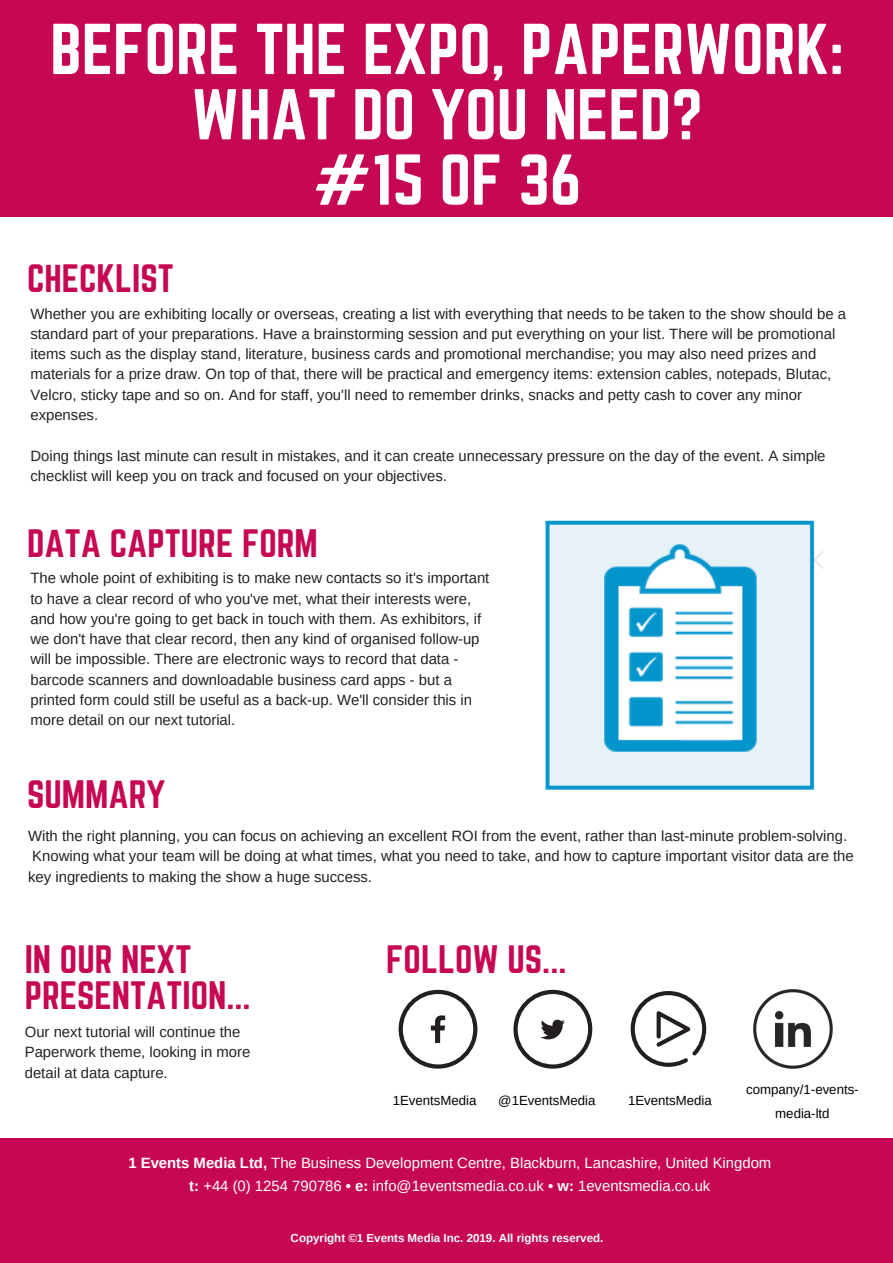
<style>
.page{position:relative;width:893px;height:1263px;background:#fff}
.page>*{position:absolute;margin:0;border:0;box-sizing:border-box;transform-origin:0 0}
.t1{font:62.85px/65.2px "Norwester";color:#fff;text-align:center}
.t2{font:34.8px/36px "Norwester";color:#c60751}
.t3{font:14.85px/20.2px "Arimo";color:#222}
.t4{font:14.85px/22.5px "Arimo";color:#fff;text-align:center}
.t5{font:13.2px/24.8px "Arimo";color:#000;text-align:center}
.t6{font:700 11.55px "Arimo";color:#fff}
.s1{font-weight:700}
</style>
<div class="page">
<div style="left:0;top:0;width:893px;height:216px;background:#c60751"></div>
<div style="left:0;top:1138px;width:893px;height:125px;background:#c60751"></div>
<svg style="left:631px;top:991px;width:75px;height:76px"></svg>
<svg style="left:513px;top:990px;width:79px;height:79px"></svg>
<svg style="left:399px;top:990px;width:78px;height:79px"></svg>
<img style="left:753px;top:989px;width:80px;height:80px">
<img style="left:545px;top:520px;width:277px;height:270px">
<h1 class="t1" style="left:50px;top:19px;width:795px">BEFORE THE EXPO, PAPERWORK:<br>WHAT DO YOU NEED?<br>#15 OF 36</h1>
<h2 class="t2" style="left:27px;top:262px;width:148px">CHECKLIST</h2>
<p class="t3" style="left:30px;top:303px;width:817px">Whether you are exhibiting locally or overseas, creating a list with everything that needs to be taken to the show should be a standard part of your preparations. Have a brainstorming session and put everything on your list. There will be promotional items such as the display stand, literature, business cards and promotional merchandise; you may also need prizes and materials for a prize draw. On top of that, there will be practical and emergency items: extension cables, notepads, Blutac, Velcro, sticky tape and so on. And for staff, you'll need to remember drinks, snacks and petty cash to cover any minor expenses.</p>
<p class="t3" style="left:30px;top:445px;width:797px">Doing things last minute can result in mistakes, and it can create unnecessary pressure on the day of the event. A simple checklist will keep you on track and focused on your objectives.</p>
<h2 class="t2" style="left:27px;top:526px;width:292px">DATA CAPTURE FORM</h2>
<p class="t3" style="left:30px;top:568px;width:461px">The whole point of exhibiting is to make new contacts so it's important to have a clear record of who you've met, what their interests were, and how you're going to get back in touch with them. As exhibitors, if we don't have that clear record, then any kind of organised follow-up will be impossible. There are electronic ways to record that data - barcode scanners and downloadable business card apps - but a printed form could still be useful as a back-up. We'll consider this in more detail on our next tutorial.</p>
<h2 class="t2" style="left:27px;top:778px;width:140px">SUMMARY</h2>
<p class="t3" style="left:28px;top:826px;width:827px">With the right planning, you can focus on achieving an excellent ROI from the event, rather than last-minute problem-solving.<br>Knowing what your team will be doing at what times, what you need to take, and how to capture important visitor data are the key ingredients to making the show a huge success.</p>
<h2 class="t2" style="left:25px;top:943px;width:227px">IN OUR NEXT<br>PRESENTATION...</h2>
<h2 class="t2" style="left:386px;top:943px;width:182px">FOLLOW US...</h2>
<p class="t3" style="left:25px;top:1022px;width:227px">Our next tutorial will continue the<br>Paperwork theme, looking in more detail at data capture.</p>
<p class="t5" style="left:393px;top:1088px;width:85px">1EventsMedia</p>
<p class="t5" style="left:498px;top:1088px;width:99px">@1EventsMedia</p>
<p class="t5" style="left:628px;top:1088px;width:85px">1EventsMedia</p>
<p class="t5" style="left:746px;top:1077px;width:114px">company/1-events&shy;media-ltd</p>
<p class="t4" style="left:128px;top:1151px;width:644px"><span class="s1">1 Events Media Ltd,</span> The Business Development Centre, Blackburn, Lancashire, United Kingdom <span class="s1">t:</span> +44 (0) 1254 790786 <span class="s1">• e:</span> info@1eventsmedia.co.uk <span class="s1">• w:</span> 1eventsmedia.co.uk</p>
<p class="t6" style="left:291px;top:1231px;width:314px">Copyright ©1 Events Media Inc. 2019. All rights reserved.</p>
</div>
